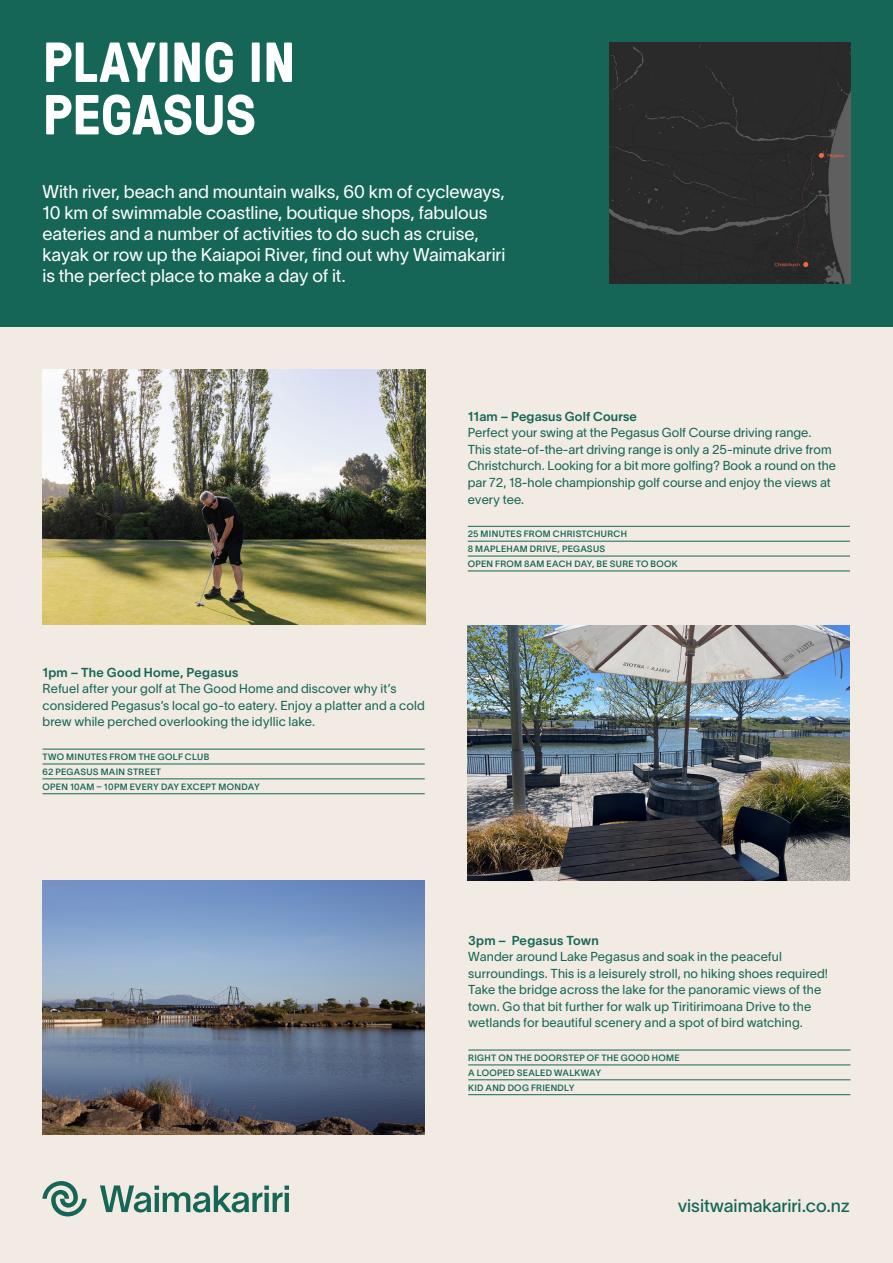
<style>
.page{position:relative;width:893px;height:1263px;background:#fff}
.page>*{position:absolute;margin:0;border:0;box-sizing:border-box;transform-origin:0 0}
.t1{font:700 56.25px/52.5px "GT Pressura";letter-spacing:-.005em;color:#fff}
.t2{font:18px/21px "Lausanne 300";letter-spacing:-.005em;color:#fff}
.t3{font:18px "Lausanne 400";letter-spacing:-.005em;color:#156656}
.t4{font:12.75px/16.5px "Lausanne 300";letter-spacing:.005em;color:#156656}
.t5{font:12.75px "Lausanne 600";letter-spacing:.025em;color:#156656}
.t6{font:9px "Lausanne 500";letter-spacing:.03em;color:#156656}
.s1{font-family:"Lausanne 600"}
</style>
<div class="page">
<div style="left:0;top:326px;width:893px;height:937px;background:#f1ebe3"></div>
<div style="left:0;top:0;width:893px;height:326px;background:#156656"></div>
<svg style="left:42px;top:1181px;width:45px;height:35px"></svg>
<svg style="left:100px;top:1185px;width:189px;height:27px"></svg>
<svg style="left:285px;top:1193px;width:4px;height:19px"></svg>
<img style="left:609px;top:43px;width:241px;height:241px">
<img style="left:43px;top:369px;width:383px;height:256px">
<img style="left:468px;top:625px;width:382px;height:255px">
<img style="left:43px;top:880px;width:382px;height:255px">
<hr style="left:468px;top:526px;width:382px;height:1px;background:#156656">
<hr style="left:468px;top:541px;width:382px;height:1px;background:#156656">
<hr style="left:468px;top:556px;width:382px;height:1px;background:#156656">
<hr style="left:468px;top:571px;width:382px;height:1px;background:#156656">
<hr style="left:43px;top:749px;width:382px;height:1px;background:#156656">
<hr style="left:43px;top:764px;width:382px;height:1px;background:#156656">
<hr style="left:43px;top:778px;width:382px;height:1px;background:#156656">
<hr style="left:43px;top:793px;width:382px;height:1px;background:#156656">
<hr style="left:468px;top:1050px;width:382px;height:1px;background:#156656">
<hr style="left:468px;top:1064px;width:382px;height:1px;background:#156656">
<hr style="left:468px;top:1079px;width:382px;height:1px;background:#156656">
<hr style="left:468px;top:1094px;width:382px;height:1px;background:#156656">
<p class="t1" style="left:43px;top:34px;width:255px">PLAYING IN<br>PEGASUS</p>
<p class="t2" style="left:43px;top:181px;width:464px">With river, beach and mountain walks, 60 km of cycleways, 10 km of swimmable coastline, boutique shops, fabulous eateries and a number of activities to do such as cruise, kayak or row up the Kaiapoi River, find out why Waimakariri is the perfect place to make a day of it.</p>
<p class="t5" style="left:43px;top:664px;width:197px">1pm – The Good Home, Pegasus</p>
<p class="t4" style="left:43px;top:680px;width:384px">Refuel after your golf at The Good Home and discover why it’s considered Pegasus’s local go-to eatery. Enjoy a platter and a cold brew while perched overlooking the idyllic lake.</p>
<p class="t6" style="left:43px;top:751px;width:168px">TWO MINUTES FROM THE GOLF CLUB</p>
<p class="t6" style="left:43px;top:766px;width:120px">62 PEGASUS MAIN STREET</p>
<p class="t6" style="left:43px;top:781px;width:219px">OPEN 10AM – 10PM EVERY DAY EXCEPT MONDAY</p>
<p class="t4" style="left:468px;top:408px;width:370px"><span class="s1">11am – Pegasus Golf Course<br></span>Perfect your swing at the Pegasus Golf Course driving range.<br>This state-of-the-art driving range is only a 25-minute drive from Christchurch. Looking for a bit more golfing? Book a round on the par 72, 18-hole championship golf course and enjoy the views at every tee.</p>
<p class="t6" style="left:468px;top:528px;width:161px">25 MINUTES FROM CHRISTCHURCH</p>
<p class="t6" style="left:468px;top:543px;width:139px">8 MAPLEHAM DRIVE, PEGASUS</p>
<p class="t6" style="left:468px;top:558px;width:211px">OPEN FROM 8AM EACH DAY, BE SURE TO BOOK</p>
<p class="t5" style="left:468px;top:932px;width:132px">3pm – Pegasus Town</p>
<p class="t4" style="left:468px;top:948px;width:361px">Wander around Lake Pegasus and soak in the peaceful surroundings. This is a leisurely stroll, no hiking shoes required!<br>Take the bridge across the lake for the panoramic views of the town. Go that bit further for walk up Tiritirimoana Drive to the wetlands for beautiful scenery and a spot of bird watching.</p>
<p class="t6" style="left:468px;top:1052px;width:213px">RIGHT ON THE DOORSTEP OF THE GOOD HOME</p>
<p class="t6" style="left:468px;top:1067px;width:134px">A LOOPED SEALED WALKWAY</p>
<p class="t6" style="left:468px;top:1082px;width:108px">KID AND DOG FRIENDLY</p>
<h2 class="t3" style="left:678px;top:1194px;width:174px">visitwaimakariri.co.nz</h2>
</div>
